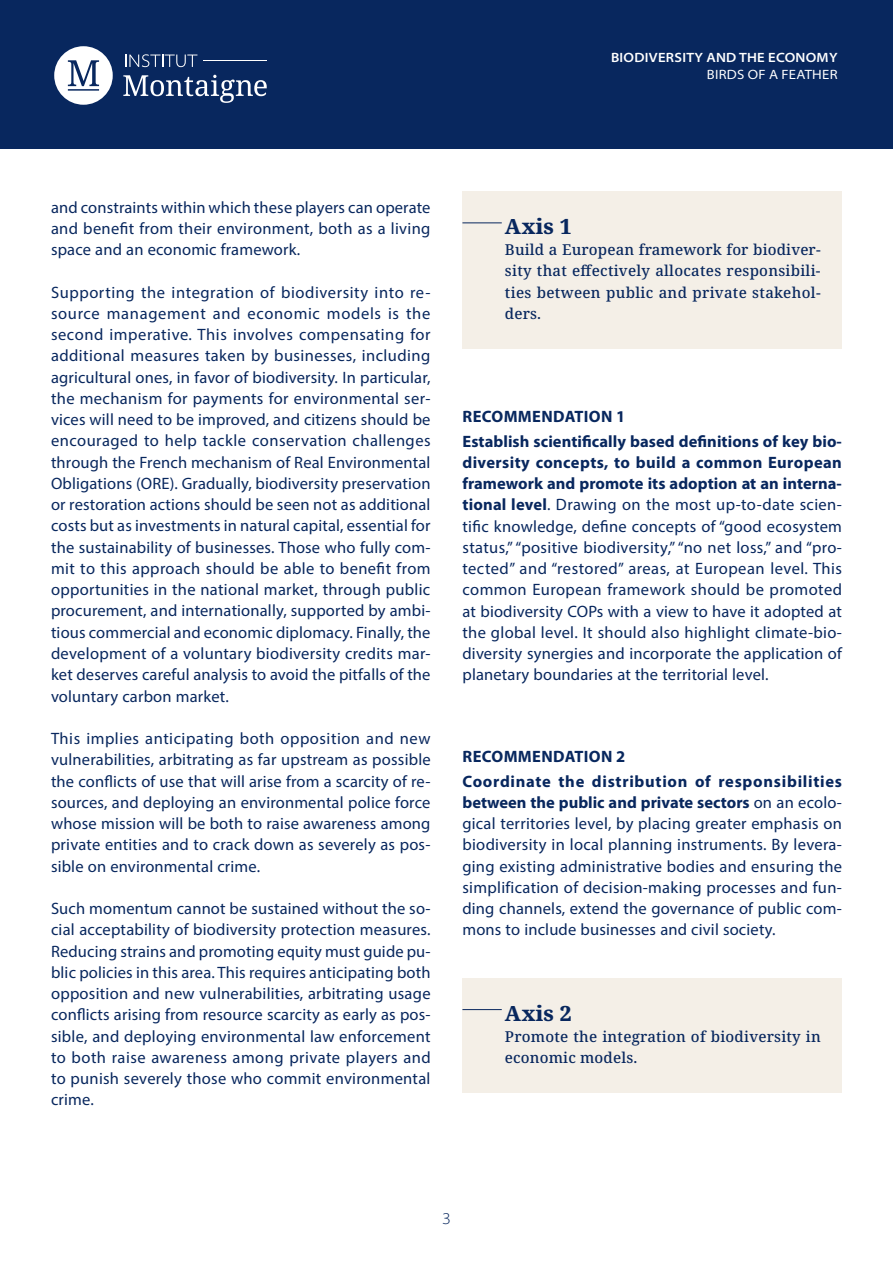
<style>
.page{position:relative;width:893px;height:1263px;background:#fff}
.page>*{position:absolute;margin:0;border:0;box-sizing:border-box;transform-origin:0 0}
.t1{font:800 21px "Noto Serif";letter-spacing:.01em;color:#08275e}
.t2{font:16.5px/21.3px "Myriad Pro";letter-spacing:.01em;color:#08275e;text-align:justify}
.t3{font:700 16.5px/24.3px "Myriad Pro";letter-spacing:.02em;color:#08275e}
.t4{font:700 16.5px/24.3px "Myriad Pro";letter-spacing:.045em;color:#08275e}
.t5{font:300 semi-expanded 16.5px "Myriad Pro";color:#08275e}
.t6{font:500 15px/21.3px "Noto Serif";letter-spacing:.015em;color:#08275e;text-align:justify}
.t7{font:600 semi-expanded 13.5px "Myriad Pro";letter-spacing:.02em;color:#fff}
.t8{font:semi-expanded 13.5px "Myriad Pro";letter-spacing:.02em;color:#fff}
.s1{font-weight:700}
</style>
<div class="page">
<div style="left:0;top:0;width:893px;height:149px;background:#08275e"></div>
<svg style="left:125px;top:54px;width:72px;height:13px"></svg>
<svg style="left:54px;top:46px;width:59px;height:59px"></svg>
<hr style="left:203px;top:60px;width:64px;height:1px;background:#fff">
<svg style="left:123px;top:75px;width:144px;height:28px"></svg>
<div style="left:462px;top:191px;width:380px;height:158px;background:#f4efe7"></div>
<div style="left:462px;top:978px;width:380px;height:115px;background:#f4efe7"></div>
<hr style="left:462px;top:222px;width:40px;height:1px;background:#08275e">
<hr style="left:462px;top:1009px;width:40px;height:1px;background:#08275e">
<p class="t7" style="left:611px;top:49px;width:228px">BIODIVERSITY AND THE ECONOMY</p>
<p class="t8" style="left:707px;top:66px;width:132px">BIRDS OF A FEATHER</p>
<p class="t2" style="left:51px;top:196px;width:381px">and constraints within which these players can operate and benefit from their environment, both as a living space and an economic framework.</p>
<p class="t2" style="left:51px;top:281px;width:381px">Supporting the integration of biodiversity into re&shy;source management and economic models is the second imperative. This involves compensating for additional measures taken by businesses, including agricultural ones, in favor of biodiversity. In particular, the mechanism for payments for environmental ser&shy;vices will need to be improved, and citizens should be encouraged to help tackle conservation challenges through the French mechanism of Real Environmental Obligations (ORE). Gradually, biodiversity preservation or restoration actions should be seen not as additional costs but as investments in natural capital, essential for the sustainability of businesses. Those who fully com&shy;mit to this approach should be able to benefit from opportunities in the national market, through public procurement, and internationally, supported by ambi&shy;tious commercial and economic diplomacy. Finally, the development of a voluntary biodiversity credits mar&shy;ket deserves careful analysis to avoid the pitfalls of the voluntary carbon market.</p>
<p class="t2" style="left:51px;top:727px;width:381px">This implies anticipating both opposition and new vulnerabilities, arbitrating as far upstream as possible the conflicts of use that will arise from a scarcity of re&shy;sources, and deploying an environmental police force whose mission will be both to raise awareness among private entities and to crack down as severely as pos&shy;sible on environmental crime.</p>
<p class="t2" style="left:51px;top:898px;width:381px">Such momentum cannot be sustained without the so&shy;cial acceptability of biodiversity protection measures.<br>Reducing strains and promoting equity must guide pu&shy;blic policies in this area. This requires anticipating both opposition and new vulnerabilities, arbitrating usage conflicts arising from resource scarcity as early as pos&shy;sible, and deploying environmental law enforcement to both raise awareness among private players and to punish severely those who commit environmental crime.</p>
<p class="t1" style="left:505px;top:211px;width:68px">Axis 1</p>
<p class="t6" style="left:505px;top:240px;width:317px">Build a European framework for biodiver&shy;sity that effectively allocates responsibili&shy;ties between public and private stakehol&shy;ders.</p>
<p class="t3" style="left:462px;top:404px;width:381px">RECOMMENDATION 1<br>Establish scientifically based definitions of key bio-</p>
<p class="t2" style="left:462px;top:451px;width:381px"><span class="s1">diversity concepts, to build a common European framework and promote its adoption at an interna&shy;tional level</span>. Drawing on the most up-to-date scien&shy;tific knowledge, define concepts of “good ecosystem status,” “positive biodiversity,” “no net loss,” and “pro&shy;tected” and “restored” areas, at European level. This common European framework should be promoted at biodiversity COPs with a view to have it adopted at the global level. It should also highlight climate-bio&shy;diversity synergies and incorporate the application of planetary boundaries at the territorial level.</p>
<p class="t4" style="left:462px;top:744px;width:381px">RECOMMENDATION 2<br>Coordinate the distribution of responsibilities</p>
<p class="t2" style="left:462px;top:791px;width:381px"><span class="s1">between the public and private sectors</span> on an ecolo&shy;gical territories level, by placing greater emphasis on biodiversity in local planning instruments. By levera&shy;ging existing administrative bodies and ensuring the simplification of decision-making processes and fun&shy;ding channels, extend the governance of public com&shy;mons to include businesses and civil society.</p>
<p class="t1" style="left:505px;top:998px;width:68px">Axis 2</p>
<p class="t6" style="left:505px;top:1026px;width:317px">Promote the integration of biodiversity in economic models.</p>
<p class="t5" style="left:442px;top:1209px;width:10px">3</p>
</div>
